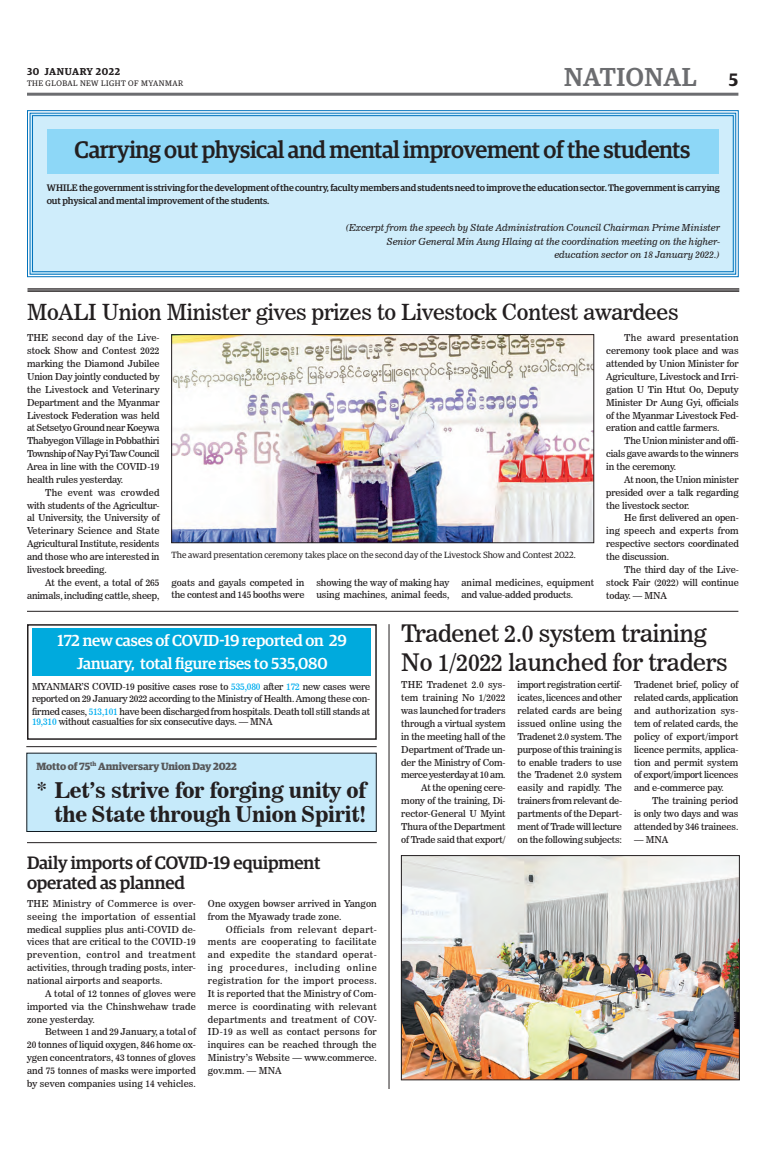
<style>
.page{position:relative;width:773px;height:1152px;background:#fff}
.page>*{position:absolute;margin:0;border:0;box-sizing:border-box;transform-origin:0 0}
.t1{font:500 26px "Guardian Egyp";letter-spacing:.02em;color:#6c6d70}
.Big_Sub_Heading{font:500 24px "Guardian Egyp";letter-spacing:-.02em;color:#231f20;scale:.96 1}
._2_Clm_Head{font:24px/28.8px "News 706 BT Roman C";letter-spacing:-.01em;color:#231f20}
._2_Clm_Head-2{font:22px "News 706 BT Roman C";letter-spacing:-.01em;color:#231f20}
._2nd_Body{font:21.5px/23.4px "News 706 BT Bold C";letter-spacing:-.01em;color:#231f20;text-align:right}
.Brief_Head{font:500 18px/19.6px "Guardian Egyp";letter-spacing:-.01em;color:#231f20}
.Brief_Head-2{font:500 16px/23px "Guardian Egyp";letter-spacing:-.01em;color:#fff;text-align:center}
.Sub_Body{font:700 10.5px "Guardian Egyp";letter-spacing:-.01em;color:#57585a}
.t2{font:600 10px "Guardian Egyp";letter-spacing:.06em;color:#231f20}
._2nd_Body-2{font:9.5px/12.9px "News 706 BT Roman C";letter-spacing:-.01em;color:#231f20;text-align:justify}
.Normal_Para{font:9.5px/12.9px "News 706 BT Roman C";letter-spacing:-.02em;color:#231f20;text-align:justify}
.Normal_Para-2{font:500 9.5px/13.4px "Guardian Egyp";letter-spacing:-.015em;color:#231f20}
.t3{font:9.5px/13.4px "News 706 BT Italic C";color:#231f20;text-align:right}
._2nd_Body-3{font:9.5px/12.9px "News 706 BT Roman C";letter-spacing:.01em;color:#231f20}
.t4{font:9px "Guardian Egyp";color:#231f20}
.t5{font:8px "Guardian Egyp";letter-spacing:.06em;color:#231f20}
.s1{font-weight:600;font-size:18px;color:#231f20}
.s2{color:#00aeef}
</style>
<div class="page">
<hr style="left:27px;top:93px;width:711px;height:3px;background:#6c6d70">
<svg style="left:27px;top:110px;width:712px;height:168px;background:#c6e7f8"></svg>
<div style="left:32px;top:115px;width:701px;height:157px;border:1px solid #0072bc"></div>
<div style="left:47px;top:129px;width:671px;height:45px;background:#8dd7f7"></div>
<hr style="left:27px;top:289px;width:712px;height:1px;background:#231f20">
<hr style="left:27px;top:290px;width:712px;height:1px;background:#231f20">
<hr style="left:27px;top:291px;width:712px;height:1px;background:#231f20">
<img style="left:173px;top:336px;width:419px;height:205px">
<div style="left:171px;top:334px;width:423px;height:209px;border:1px solid #231f20"></div>
<hr style="left:27px;top:611px;width:711px;height:1px;background:#231f20">
<hr style="left:389px;top:624px;width:1px;height:465px;background:#231f20">
<img style="left:403px;top:857px;width:334px;height:221px">
<div style="left:401px;top:855px;width:338px;height:225px;border:1px solid #231f20"></div>
<hr style="left:27px;top:842px;width:350px;height:1px;background:#231f20">
<div style="left:27px;top:624px;width:350px;height:116px;border:2px solid #231f20"></div>
<div style="left:32px;top:629px;width:338px;height:47px;background:#0ad"></div>
<div style="left:26px;top:753px;width:351px;height:79px;background:#c6eafa;border:1px solid #101a21"></div>
<hr style="left:26px;top:746px;width:350px;height:1px;background:#231f20">
<p class="t2" style="left:27px;top:64px;width:95px">30 JANUARY 2022</p>
<p class="t5" style="left:27px;top:78px;width:158px">THE GLOBAL NEW LIGHT OF MYANMAR</p>
<h1 class="t1" style="left:564px;top:59px;width:176px">NATIONAL <span class="s1">5</span></h1>
<p class="Big_Sub_Heading" style="left:75px;top:132px;width:643px">Carrying out physical and mental improvement of the students</p>
<p class="Normal_Para-2" style="left:47px;top:180px;width:674px">WHILE the government is striving for the development of the country, faculty members and students need to improve the education sector. The government is carrying out physical and mental improvement of the students.</p>
<p class="t3" style="left:345px;top:221px;width:376px">(Excerpt from the speech by State Administration Council Chairman Prime Minister<br>Senior General Min Aung Hlaing at the coordination meeting on the higher&shy;education sector on 18 January 2022.)</p>
<p class="_2_Clm_Head-2" style="left:27px;top:299px;width:653px">MoALI Union Minister gives prizes to Livestock Contest awardees</p>
<p class="Normal_Para" style="left:27px;top:332px;width:134px">THE second day of the Live&shy;stock Show and Contest 2022 marking the Diamond Jubilee Union Day jointly conducted by the Livestock and Veterinary Department and the Myanmar Livestock Federation was held at Setsetyo Ground near Koeywa Thabyegon Village in Pobbathiri Township of Nay Pyi Taw Council Area in line with the COVID-19 health rules yesterday.</p>
<p class="_2nd_Body-2" style="left:27px;top:486px;width:134px;text-indent:18px">The event was crowded with students of the Agricultur&shy;al University, the University of Veterinary Science and State Agricultural Institute, residents and those who are interested in livestock breeding.</p>
<p class="_2nd_Body-2" style="left:27px;top:576px;width:134px;text-align:right">At the event, a total of 265 animals, including cattle, sheep,</p>
<p class="_2nd_Body-2" style="left:606px;top:332px;width:134px;text-indent:18px">The award presentation ceremony took place and was attended by Union Minister for Agriculture, Livestock and Irri&shy;gation U Tin Htut Oo, Deputy Minister Dr Aung Gyi, officials of the Myanmar Livestock Fed&shy;eration and cattle farmers.</p>
<p class="_2nd_Body-2" style="left:606px;top:434px;width:134px;text-indent:18px">The Union minister and offi&shy;cials gave awards to the winners in the ceremony.</p>
<p class="_2nd_Body-2" style="left:606px;top:473px;width:134px;text-indent:18px">At noon, the Union minister presided over a talk regarding the livestock sector.</p>
<p class="_2nd_Body-2" style="left:606px;top:512px;width:134px;text-indent:18px">He first delivered an open&shy;ing speech and experts from respective sectors coordinated the discussion.</p>
<p class="_2nd_Body-2" style="left:606px;top:563px;width:134px;text-indent:18px">The third day of the Live&shy;stock Fair (2022) will continue today. — MNA</p>
<p class="t4" style="left:171px;top:548px;width:406px">The award presentation ceremony takes place on the second day of the Livestock Show and Contest 2022.</p>
<p class="_2nd_Body-2" style="left:171px;top:576px;width:134px">goats and gayals competed in the contest and 145 booths were</p>
<p class="_2nd_Body-2" style="left:316px;top:576px;width:134px">showing the way of making hay using machines, animal feeds,</p>
<p class="_2nd_Body-3" style="left:461px;top:576px;width:134px">animal medicines, equipment and value-added products.</p>
<p class="_2_Clm_Head" style="left:401px;top:619px;width:328px">Tradenet 2.0 system training<br>No 1/2022 launched for traders</p>
<p class="Brief_Head-2" style="left:58px;top:628px;width:291px">172 new cases of COVID-19 reported on 29<br>January, total figure rises to 535,080</p>
<p class="Normal_Para" style="left:32px;top:680px;width:340px;line-height:12.4px">MYANMAR’S COVID-19 positive cases rose to <span class="s2">535,080</span> after <span class="s2">172</span> new cases were reported on 29 January 2022 according to the Ministry of Health. Among these con&shy;firmed cases, <span class="s2">513,101</span> have been discharged from hospitals. Death toll still stands at</p>
<p class="Normal_Para" style="left:32px;top:715px;width:242px"><span class="s2">19,310</span> without casualties for six consecutive days. — MNA</p>
<p class="Normal_Para" style="left:401px;top:679px;width:106px">THE Tradenet 2.0 sys&shy;tem training No 1/2022 was launched for traders through a virtual system in the meeting hall of the Department of Trade un&shy;der the Ministry of Com&shy;merce yesterday at 10 am.</p>
<p class="_2nd_Body-2" style="left:401px;top:781px;width:106px;text-indent:20px">At the opening cere&shy;mony of the training, Di&shy;rector-General U Myint Thura of the Department of Trade said that export/</p>
<p class="_2nd_Body-2" style="left:517px;top:679px;width:106px">import registration certif&shy;icates, licences and other related cards are being issued online using the Tradenet 2.0 system. The purpose of this training is to enable traders to use the Tradenet 2.0 system easily and rapidly. The trainers from relevant de&shy;partments of the Depart&shy;ment of Trade will lecture on the following subjects:</p>
<p class="_2nd_Body-2" style="left:634px;top:679px;width:106px">Tradenet brief, policy of related cards, application and authorization sys&shy;tem of related cards, the policy of export/import licence permits, applica&shy;tion and permit system of export/import licences and e-commerce pay.</p>
<p class="Sub_Body" style="left:36px;top:758px;width:202px">Motto of 75<sup>th</sup> Anniversary Union Day 2022</p>
<p class="_2nd_Body" style="left:36px;top:779px;width:331px">* Let’s strive for forging unity of the State through Union Spirit!</p>
<p class="_2nd_Body-2" style="left:634px;top:794px;width:106px;text-indent:18px">The training period is only two days and was attended by 346 trainees.</p>
<p class="_2nd_Body-2" style="left:634px;top:833px;width:36px">— MNA</p>
<p class="Brief_Head" style="left:27px;top:852px;width:295px">Daily imports of COVID-19 equipment operated as planned</p>
<p class="Normal_Para" style="left:27px;top:897px;width:170px">THE Ministry of Commerce is over&shy;seeing the importation of essential medical supplies plus anti-COVID de&shy;vices that are critical to the COVID-19 prevention, control and treatment activities, through trading posts, inter&shy;national airports and seaports.</p>
<p class="_2nd_Body-2" style="left:27px;top:987px;width:170px;text-indent:18px">A total of 12 tonnes of gloves were imported via the Chinshwehaw trade zone yesterday.</p>
<p class="_2nd_Body-2" style="left:27px;top:1025px;width:170px;text-indent:18px">Between 1 and 29 January, a total of 20 tonnes of liquid oxygen, 846 home ox&shy;ygen concentrators, 43 tonnes of gloves and 75 tonnes of masks were imported by seven companies using 14 vehicles.</p>
<p class="_2nd_Body-3" style="left:208px;top:897px;width:170px">One oxygen bowser arrived in Yangon from the Myawady trade zone.</p>
<p class="_2nd_Body-2" style="left:208px;top:923px;width:170px;text-indent:18px">Officials from relevant depart&shy;ments are cooperating to facilitate and expedite the standard operat&shy;ing procedures, including online registration for the import process.<br>It is reported that the Ministry of Com&shy;merce is coordinating with relevant departments and treatment of COV-ID-19 as well as contact persons for inquires can be reached through the Ministry’s Website — www.commerce. gov.mm. — MNA</p>
</div>
